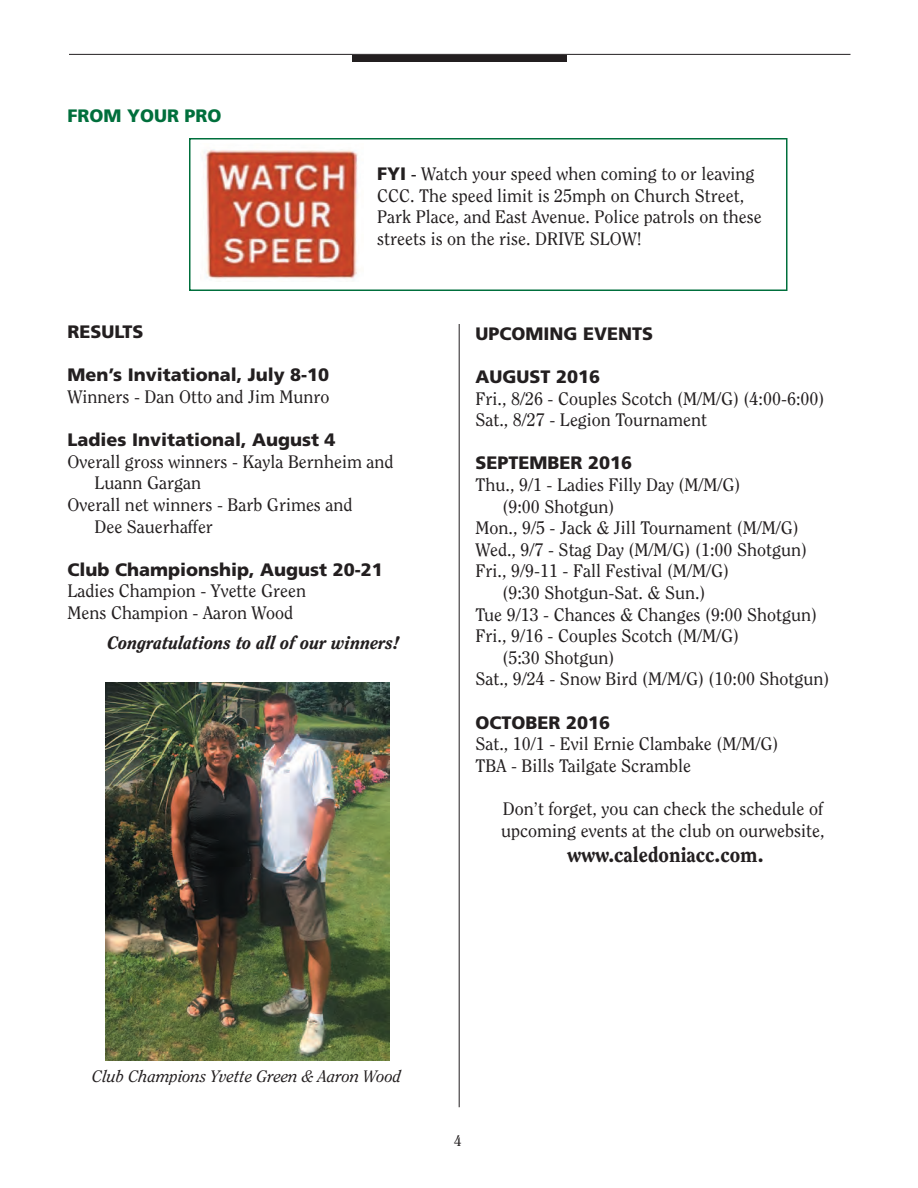
<style>
.page{position:relative;width:918px;height:1188px;background:#fff}
.page>*{position:absolute;margin:0;border:0;box-sizing:border-box;transform-origin:0 0}
.t1{font:800 21px "Clearface";color:#231f20}
.t2{font:18px/21.6px "Clearface";color:#231f20}
.t3{font:900 18px "Frutiger";color:#231f20}
.t4{font:italic 800 18px "Clearface";color:#231f20}
.t5{font:900 18px "Frutiger";color:#006f3c}
.t6{font:italic 16.5px "Clearface";color:#231f20}
.t7{font:15px "Clearface";color:#231f20}
.s1{font-family:"Frutiger";font-weight:900}
.s2{font-weight:700}
</style>
<div class="page">
<hr style="left:69px;top:54px;width:781px;height:1px;background:#231f20">
<div style="left:352px;top:55px;width:215px;height:6px;background:#231f20"></div>
<hr style="left:459px;top:324px;width:1px;height:783px;background:#231f20">
<img style="left:202px;top:149px;width:156px;height:130px">
<div style="left:189px;top:138px;width:599px;height:153px;border:2px solid #006f3c"></div>
<img style="left:105px;top:683px;width:284px;height:377px">
<p class="t5" style="left:68px;top:105px;width:156px">FROM YOUR PRO</p>
<p class="t2" style="left:377px;top:163px;width:386px"><span class="s1">FYI</span> <span class="s2">-</span> Watch your speed when coming to or leaving CCC. The speed limit is 25mph on Church Street, Park Place, and East Avenue. Police patrols on these streets is on the rise. DRIVE SLOW!</p>
<p class="t3" style="left:68px;top:321px;width:78px">RESULTS</p>
<p class="t3" style="left:68px;top:364px;width:263px">Men’s Invitational, July 8-10</p>
<p class="t2" style="left:68px;top:386px;width:264px">Winners - Dan Otto and Jim Munro</p>
<p class="t3" style="left:68px;top:429px;width:270px">Ladies Invitational, August 4</p>
<p class="t2" style="left:68px;top:451px;width:327px">Overall gross winners - Kayla Bernheim and</p>
<p class="t2" style="left:94px;top:472px;width:108px">Luann Gargan</p>
<p class="t2" style="left:68px;top:494px;width:286px">Overall net winners - Barb Grimes and</p>
<p class="t2" style="left:94px;top:515px;width:120px">Dee Sauerhaffer</p>
<p class="t3" style="left:68px;top:559px;width:317px">Club Championship, August 20-21</p>
<p class="t2" style="left:68px;top:580px;width:240px">Ladies Champion - Yvette Green<br>Mens Champion - Aaron Wood</p>
<p class="t4" style="left:107px;top:632px;width:294px">Congratulations to all of our winners!</p>
<p class="t3" style="left:476px;top:323px;width:179px">UPCOMING EVENTS</p>
<p class="t3" style="left:476px;top:366px;width:126px">AUGUST 2016</p>
<p class="t2" style="left:476px;top:387px;width:351px">Fri., 8/26 - Couples Scotch (M/M/G) (4:00-6:00)<br>Sat., 8/27 - Legion Tournament</p>
<p class="t3" style="left:476px;top:452px;width:158px">SEPTEMBER 2016</p>
<p class="t2" style="left:476px;top:474px;width:267px">Thu., 9/1 - Ladies Filly Day (M/M/G)</p>
<p class="t2" style="left:502px;top:495px;width:114px">(9:00 Shotgun)</p>
<p class="t2" style="left:476px;top:517px;width:325px">Mon., 9/5 - Jack &amp; Jill Tournament (M/M/G)</p>
<p class="t2" style="left:476px;top:538px;width:333px">Wed., 9/7 - Stag Day (M/M/G) (1:00 Shotgun)</p>
<p class="t2" style="left:476px;top:560px;width:255px">Fri., 9/9-11 - Fall Festival (M/M/G)</p>
<p class="t2" style="left:502px;top:582px;width:205px">(9:30 Shotgun-Sat. &amp; Sun.)</p>
<p class="t2" style="left:476px;top:603px;width:343px">Tue 9/13 - Chances &amp; Changes (9:00 Shotgun)</p>
<p class="t2" style="left:476px;top:625px;width:265px">Fri., 9/16 - Couples Scotch (M/M/G)</p>
<p class="t2" style="left:502px;top:646px;width:114px">(5:30 Shotgun)</p>
<p class="t2" style="left:476px;top:668px;width:356px">Sat., 9/24 - Snow Bird (M/M/G) (10:00 Shotgun)</p>
<p class="t3" style="left:476px;top:711px;width:136px">OCTOBER 2016</p>
<p class="t2" style="left:476px;top:733px;width:304px">Sat., 10/1 - Evil Ernie Clambake (M/M/G)<br>TBA - Bills Tailgate Scramble</p>
<p class="t2" style="left:501px;top:798px;width:325px">Don’t forget, you can check the schedule of upcoming events at the club on ourwebsite,</p>
<p class="t1" style="left:568px;top:842px;width:197px">www.caledoniacc.com.</p>
<p class="t6" style="left:92px;top:1067px;width:310px">Club Champions Yvette Green &amp; Aaron Wood</p>
<p class="t7" style="left:454px;top:1132px;width:9px">4</p>
</div>
